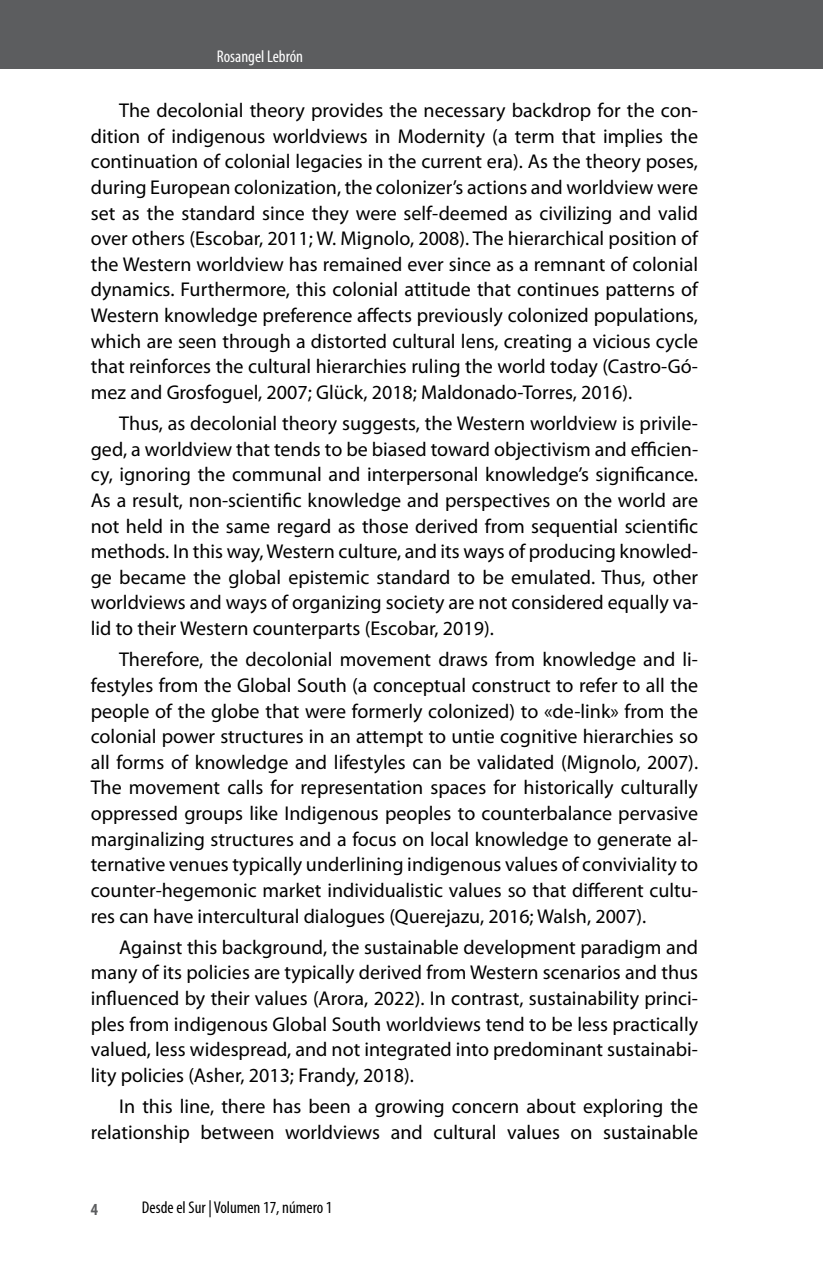
<style>
.page{position:relative;width:823px;height:1265px;background:#fff}
.page>*{position:absolute;margin:0;border:0;box-sizing:border-box;transform-origin:0 0}
.t1{font:20px/25.6px "Myriad Pro";color:#000;text-align:justify}
.t2{font:condensed 17px "Myriad Pro";color:#000}
.t3{font:condensed 17px "Myriad Pro";color:#fff}
.t4{font:700 condensed 17px "Myriad Pro";color:#5c5d5f}
</style>
<div class="page">
<div style="left:0;top:0;width:822px;height:68px;background:#5c5d5f"></div>
<p class="t3" style="left:217px;top:46px;width:88px">Rosangel Lebrón</p>
<p class="t1" style="left:91px;top:97px;width:608px;text-indent:28px">The decolonial theory provides the necessary backdrop for the con&shy;dition of indigenous worldviews in Modernity (a term that implies the continuation of colonial legacies in the current era). As the theory poses, during European colonization, the colonizer’s actions and worldview were set as the standard since they were self-deemed as civilizing and valid over others (Escobar, 2011; W. Mignolo, 2008). The hierarchical position of the Western worldview has remained ever since as a remnant of colonial dynamics. Furthermore, this colonial attitude that continues patterns of Western knowledge preference affects previously colonized populations, which are seen through a distorted cultural lens, creating a vicious cycle that reinforces the cultural hierarchies ruling the world today (Castro-Gó&shy;mez and Grosfoguel, 2007; Glück, 2018; Maldonado-Torres, 2016).</p>
<p class="t1" style="left:91px;top:410px;width:608px;text-indent:28px">Thus, as decolonial theory suggests, the Western worldview is privile&shy;ged, a worldview that tends to be biased toward objectivism and efficien&shy;cy, ignoring the communal and interpersonal knowledge’s significance.<br>As a result, non-scientific knowledge and perspectives on the world are not held in the same regard as those derived from sequential scientific methods. In this way, Western culture, and its ways of producing knowled&shy;ge became the global epistemic standard to be emulated. Thus, other worldviews and ways of organizing society are not considered equally va&shy;lid to their Western counterparts (Escobar, 2019).</p>
<p class="t1" style="left:91px;top:646px;width:608px;text-indent:28px">Therefore, the decolonial movement draws from knowledge and li&shy;festyles from the Global South (a conceptual construct to refer to all the people of the globe that were formerly colonized) to «de-link» from the colonial power structures in an attempt to untie cognitive hierarchies so all forms of knowledge and lifestyles can be validated (Mignolo, 2007).<br>The movement calls for representation spaces for historically culturally oppressed groups like Indigenous peoples to counterbalance pervasive marginalizing structures and a focus on local knowledge to generate al&shy;ternative venues typically underlining indigenous values of conviviality to counter-hegemonic market individualistic values so that different cultu&shy;res can have intercultural dialogues (Querejazu, 2016; Walsh, 2007).</p>
<p class="t1" style="left:91px;top:933px;width:608px;text-indent:28px">Against this background, the sustainable development paradigm and many of its policies are typically derived from Western scenarios and thus influenced by their values (Arora, 2022). In contrast, sustainability princi&shy;ples from indigenous Global South worldviews tend to be less practically valued, less widespread, and not integrated into predominant sustainabi&shy;lity policies (Asher, 2013; Frandy, 2018).</p>
<p class="t1" style="left:91px;top:1093px;width:608px;text-align:right">In this line, there has been a growing concern about exploring the relationship between worldviews and cultural values on sustainable</p>
<p class="t4" style="left:91px;top:1198px;width:9px">4</p>
<p class="t2" style="left:142px;top:1196px;width:192px">Desde el Sur | Volumen 17, número 1</p>
</div>
